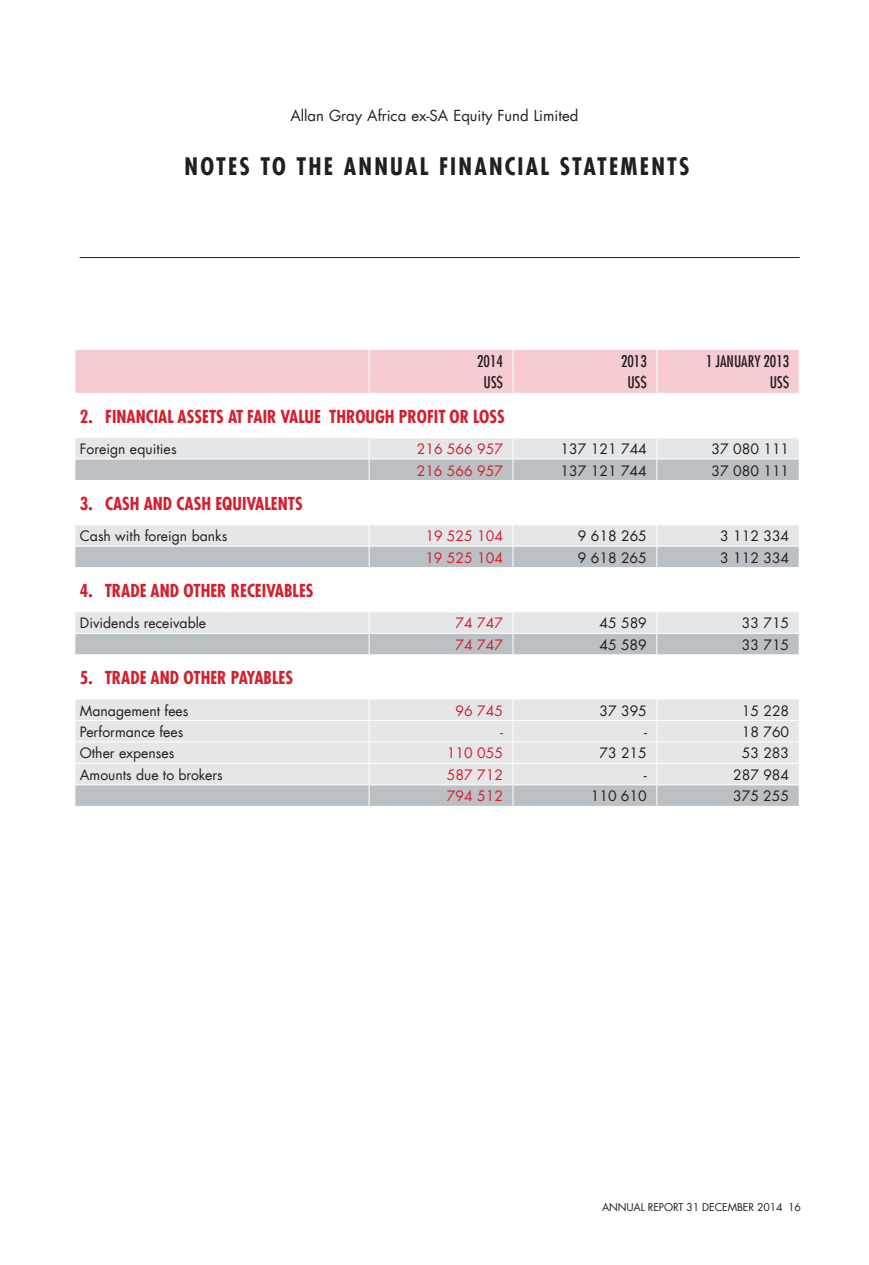
<style>
.page{position:relative;width:869px;height:1265px;background:#fff}
.page>*{position:absolute;margin:0;border:0;box-sizing:border-box;transform-origin:0 0}
.t1{font:700 condensed 23.62px "Futura Com";letter-spacing:.095em;color:#231f20}
.t2{font:700 condensed 17.5px "Futura Com";color:#d2202f}
.t3{font:500 condensed 15.75px/21px "Futura Com";color:#231f20;text-align:center}
.t4{font:14.88px "Futura Com";color:#231f20}
.t5{font:14px "Futura Com";color:#231f20}
.t6{font:14px "Futura Com";color:#d2202f}
.t7{font:10.5px "Futura Com";letter-spacing:-.01em;color:#231f20}
</style>
<div class="page">
<hr style="left:80px;top:257px;width:719px;height:1px;background:#231f20">
<div style="left:75px;top:350px;width:723px;height:43px;background:#f7cbd2"></div>
<svg style="left:75px;top:438px;width:723px;height:21px;fill:#e5e6e7"></svg>
<svg style="left:75px;top:460px;width:723px;height:346px"></svg>
<hr style="left:368px;top:350px;width:1px;height:43px;background:#fff">
<hr style="left:512px;top:350px;width:1px;height:43px;background:#fff">
<hr style="left:656px;top:350px;width:1px;height:43px;background:#fff">
<hr style="left:74px;top:480px;width:295px;height:1px;background:#fff">
<hr style="left:369px;top:480px;width:143px;height:1px;background:#fff">
<hr style="left:368px;top:481px;width:1px;height:43px;background:#fff">
<hr style="left:512px;top:480px;width:144px;height:1px;background:#fff">
<hr style="left:512px;top:481px;width:1px;height:43px;background:#fff">
<hr style="left:656px;top:480px;width:143px;height:1px;background:#fff">
<hr style="left:656px;top:481px;width:1px;height:43px;background:#fff">
<hr style="left:74px;top:524px;width:295px;height:1px;background:#fff">
<hr style="left:369px;top:524px;width:143px;height:1px;background:#fff">
<hr style="left:512px;top:524px;width:144px;height:1px;background:#fff">
<hr style="left:656px;top:524px;width:143px;height:1px;background:#fff">
<svg style="left:368px;top:525px;width:1px;height:42px"></svg>
<svg style="left:798px;top:525px;width:1px;height:42px"></svg>
<hr style="left:74px;top:567px;width:295px;height:1px;background:#fff">
<hr style="left:369px;top:567px;width:143px;height:1px;background:#fff">
<hr style="left:368px;top:568px;width:1px;height:43px;background:#fff">
<hr style="left:512px;top:567px;width:144px;height:1px;background:#fff">
<hr style="left:512px;top:568px;width:1px;height:43px;background:#fff">
<hr style="left:656px;top:567px;width:143px;height:1px;background:#fff">
<hr style="left:656px;top:568px;width:1px;height:43px;background:#fff">
<hr style="left:74px;top:611px;width:295px;height:1px;background:#fff">
<hr style="left:369px;top:611px;width:143px;height:1px;background:#fff">
<hr style="left:512px;top:611px;width:144px;height:1px;background:#fff">
<hr style="left:656px;top:611px;width:143px;height:1px;background:#fff">
<svg style="left:368px;top:612px;width:1px;height:42px"></svg>
<svg style="left:798px;top:612px;width:1px;height:42px"></svg>
<hr style="left:74px;top:654px;width:295px;height:1px;background:#fff">
<hr style="left:369px;top:654px;width:143px;height:1px;background:#fff">
<hr style="left:368px;top:655px;width:1px;height:44px;background:#fff">
<hr style="left:512px;top:654px;width:144px;height:1px;background:#fff">
<hr style="left:512px;top:655px;width:1px;height:44px;background:#fff">
<hr style="left:656px;top:654px;width:143px;height:1px;background:#fff">
<hr style="left:656px;top:655px;width:1px;height:44px;background:#fff">
<hr style="left:74px;top:699px;width:295px;height:1px;background:#fff">
<hr style="left:369px;top:699px;width:143px;height:1px;background:#fff">
<hr style="left:512px;top:699px;width:144px;height:1px;background:#fff">
<hr style="left:656px;top:699px;width:143px;height:1px;background:#fff">
<hr style="left:74px;top:720px;width:295px;height:1px;background:#fff">
<hr style="left:369px;top:720px;width:143px;height:1px;background:#fff">
<hr style="left:512px;top:720px;width:144px;height:1px;background:#fff">
<hr style="left:656px;top:720px;width:143px;height:1px;background:#fff">
<hr style="left:74px;top:741px;width:295px;height:1px;background:#fff">
<hr style="left:369px;top:741px;width:143px;height:1px;background:#fff">
<hr style="left:512px;top:741px;width:144px;height:1px;background:#fff">
<hr style="left:656px;top:741px;width:143px;height:1px;background:#fff">
<hr style="left:74px;top:763px;width:295px;height:1px;background:#fff">
<hr style="left:369px;top:763px;width:143px;height:1px;background:#fff">
<hr style="left:512px;top:763px;width:144px;height:1px;background:#fff">
<hr style="left:656px;top:763px;width:143px;height:1px;background:#fff">
<svg style="left:368px;top:699px;width:1px;height:107px"></svg>
<svg style="left:798px;top:699px;width:1px;height:107px"></svg>
<svg style="left:368px;top:438px;width:1px;height:42px"></svg>
<svg style="left:798px;top:438px;width:1px;height:42px"></svg>
<hr style="left:74px;top:459px;width:295px;height:1px;background:#fff">
<hr style="left:74px;top:546px;width:295px;height:1px;background:#fff">
<hr style="left:74px;top:633px;width:295px;height:1px;background:#fff">
<hr style="left:74px;top:784px;width:295px;height:1px;background:#fff">
<hr style="left:369px;top:784px;width:143px;height:1px;background:#fff">
<hr style="left:512px;top:784px;width:144px;height:1px;background:#fff">
<svg style="left:512px;top:699px;width:1px;height:107px"></svg>
<hr style="left:656px;top:784px;width:143px;height:1px;background:#fff">
<svg style="left:656px;top:700px;width:1px;height:106px"></svg>
<svg style="left:512px;top:438px;width:1px;height:42px"></svg>
<hr style="left:656px;top:459px;width:143px;height:1px;background:#fff">
<svg style="left:656px;top:438px;width:1px;height:42px"></svg>
<hr style="left:369px;top:546px;width:143px;height:1px;background:#fff">
<hr style="left:512px;top:546px;width:144px;height:1px;background:#fff">
<svg style="left:512px;top:525px;width:1px;height:42px"></svg>
<hr style="left:656px;top:546px;width:143px;height:1px;background:#fff">
<svg style="left:656px;top:525px;width:1px;height:42px"></svg>
<hr style="left:369px;top:633px;width:143px;height:1px;background:#fff">
<hr style="left:512px;top:633px;width:144px;height:1px;background:#fff">
<svg style="left:512px;top:612px;width:1px;height:42px"></svg>
<hr style="left:656px;top:633px;width:143px;height:1px;background:#fff">
<svg style="left:656px;top:612px;width:1px;height:42px"></svg>
<p class="t4" style="left:290px;top:106px;width:289px">Allan Gray Africa ex-SA Equity Fund Limited</p>
<h1 class="t1" style="left:184px;top:151px;width:506px">NOTES TO THE ANNUAL FINANCIAL STATEMENTS</h1>
<p class="t3" style="left:477px;top:351px;width:27px">2014<br>US$</p>
<p class="t3" style="left:620px;top:351px;width:27px">2013<br>US$</p>
<p class="t3" style="left:705px;top:351px;width:85px;text-align:right">1 JANUARY 2013<br>US$</p>
<p class="t2" style="left:80px;top:404px;width:426px">2. FINANCIAL ASSETS AT FAIR VALUE THROUGH PROFIT OR LOSS</p>
<p class="t5" style="left:80px;top:439px;width:98px">Foreign equities</p>
<p class="t6" style="left:416px;top:439px;width:88px">216 566 957</p>
<p class="t5" style="left:560px;top:439px;width:88px">137 121 744</p>
<p class="t5" style="left:711px;top:439px;width:79px">37 080 111</p>
<p class="t6" style="left:416px;top:461px;width:88px">216 566 957</p>
<p class="t5" style="left:560px;top:461px;width:88px">137 121 744</p>
<p class="t5" style="left:711px;top:461px;width:79px">37 080 111</p>
<p class="t2" style="left:80px;top:492px;width:224px">3. CASH AND CASH EQUIVALENTS</p>
<p class="t5" style="left:80px;top:526px;width:149px">Cash with foreign banks</p>
<p class="t6" style="left:425px;top:526px;width:79px">19 525 104</p>
<p class="t5" style="left:577px;top:526px;width:70px">9 618 265</p>
<p class="t5" style="left:719px;top:526px;width:70px">3 112 334</p>
<p class="t6" style="left:425px;top:548px;width:79px">19 525 104</p>
<p class="t5" style="left:577px;top:548px;width:70px">9 618 265</p>
<p class="t5" style="left:719px;top:548px;width:70px">3 112 334</p>
<p class="t2" style="left:80px;top:579px;width:235px">4. TRADE AND OTHER RECEIVABLES</p>
<p class="t5" style="left:80px;top:614px;width:128px">Dividends receivable</p>
<p class="t6" style="left:455px;top:614px;width:49px">74 747</p>
<p class="t5" style="left:599px;top:614px;width:49px">45 589</p>
<p class="t5" style="left:741px;top:614px;width:49px">33 715</p>
<p class="t6" style="left:455px;top:635px;width:49px">74 747</p>
<p class="t5" style="left:599px;top:635px;width:49px">45 589</p>
<p class="t5" style="left:741px;top:635px;width:49px">33 715</p>
<p class="t2" style="left:80px;top:666px;width:215px">5. TRADE AND OTHER PAYABLES</p>
<p class="t5" style="left:80px;top:701px;width:110px">Management fees</p>
<p class="t6" style="left:455px;top:701px;width:49px">96 745</p>
<p class="t5" style="left:599px;top:701px;width:49px">37 395</p>
<p class="t5" style="left:741px;top:701px;width:49px">15 228</p>
<p class="t5" style="left:80px;top:722px;width:105px">Performance fees</p>
<p class="t6" style="left:500px;top:722px;width:4px">-</p>
<p class="t5" style="left:643px;top:722px;width:4px">-</p>
<p class="t5" style="left:741px;top:722px;width:49px">18 760</p>
<p class="t5" style="left:80px;top:744px;width:96px">Other expenses</p>
<p class="t6" style="left:446px;top:744px;width:58px">110 055</p>
<p class="t5" style="left:599px;top:744px;width:49px">73 215</p>
<p class="t5" style="left:741px;top:744px;width:49px">53 283</p>
<p class="t5" style="left:80px;top:765px;width:144px">Amounts due to brokers</p>
<p class="t6" style="left:446px;top:765px;width:58px">587 712</p>
<p class="t5" style="left:643px;top:765px;width:4px">-</p>
<p class="t5" style="left:732px;top:765px;width:58px">287 984</p>
<p class="t6" style="left:446px;top:787px;width:58px">794 512</p>
<p class="t5" style="left:590px;top:787px;width:58px">110 610</p>
<p class="t5" style="left:732px;top:787px;width:58px">375 255</p>
<p class="t7" style="left:601px;top:1200px;width:200px">ANNUAL REPORT 31 DECEMBER 2014 16</p>
</div>
